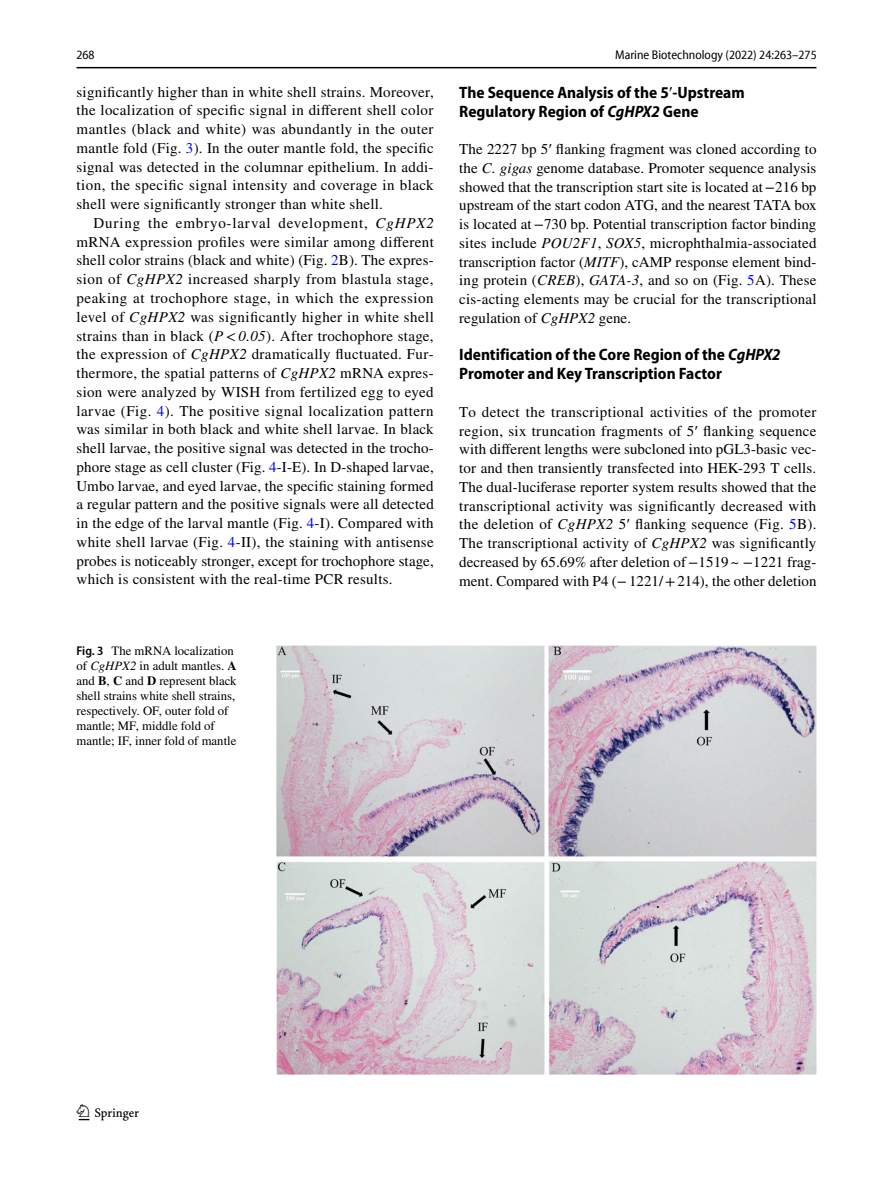
<style>
.page{position:relative;width:893px;height:1187px;background:#fff}
.page>*{position:absolute;margin:0;border:0;box-sizing:border-box;transform-origin:0 0}
.t1{font:22.5px "Springnew Regular 2";color:#000}
.t2{font:700 semi-condensed 16.5px/18.8px "Myriad Pro";color:#000}
.t3{font:15px/18.8px "STIX";letter-spacing:.015em;color:#000;text-align:justify}
.t4{font:12.75px/15px "STIX";color:#000}
.t5{font:semi-condensed 12.75px "Myriad Pro Unic";color:#000}
.s1{color:#00f}
.s2{font-style:italic}
.s3{font-family:"Myriad Pro";font-weight:600;font-stretch:semi-condensed}
.s4{font-weight:700}
.s5{font-family:"Times New Roman";font-weight:400;font-stretch:normal}
.s6{font-family:"Times New Roman"}
</style>
<div class="page">
<hr style="left:77px;top:67px;width:739px;height:1px;background:#000">
<img style="left:276px;top:645px;width:540px;height:428px">
<p class="t5" style="left:77px;top:50px;width:20px">268</p>
<p class="t5" style="left:615px;top:50px;width:203px">Marine Biotechnology (2022) 24:263–275</p>
<p class="t3" style="left:77px;top:83px;width:359px">significantly higher than in white shell strains. Moreover, the localization of specific signal in different shell color mantles (black and white) was abundantly in the outer mantle fold (Fig. <span class="s1">3</span>). In the outer mantle fold, the specific signal was detected in the columnar epithelium. In addi&shy;tion, the specific signal intensity and coverage in black shell were significantly stronger than white shell.</p>
<p class="t3" style="left:77px;top:214px;width:359px;text-indent:17px">During the embryo-larval development, <span class="s2">CgHPX2 </span>mRNA expression profiles were similar among different shell color strains (black and white) (Fig. <span class="s1">2</span>B). The expres&shy;sion of <span class="s2">CgHPX2</span> increased sharply from blastula stage, peaking at trochophore stage, in which the expression level of <span class="s2">CgHPX2</span> was significantly higher in white shell strains than in black (<span class="s2">P</span>&lt;<span class="s2">0.05</span>). After trochophore stage, the expression of <span class="s2">CgHPX2</span> dramatically fluctuated. Fur&shy;thermore, the spatial patterns of <span class="s2">CgHPX2</span> mRNA expres&shy;sion were analyzed by WISH from fertilized egg to eyed larvae (Fig. <span class="s1">4</span>). The positive signal localization pattern was similar in both black and white shell larvae. In black shell larvae, the positive signal was detected in the trocho&shy;phore stage as cell cluster (Fig. <span class="s1">4</span>-I-E). In D-shaped larvae, Umbo larvae, and eyed larvae, the specific staining formed a regular pattern and the positive signals were all detected in the edge of the larval mantle (Fig. <span class="s1">4</span>-I). Compared with white shell larvae (Fig. <span class="s1">4</span>-II), the staining with antisense probes is noticeably stronger, except for trochophore stage, which is consistent with the real-time PCR results.</p>
<p class="t4" style="left:77px;top:644px;width:162px"><span class="s3">Fig. 3</span> The mRNA localization of <span class="s2">CgHPX2</span> in adult mantles. <span class="s4">A </span>and <span class="s4">B</span>, <span class="s4">C</span> and <span class="s4">D</span> represent black shell strains white shell strains, respectively. OF, outer fold of mantle; MF, middle fold of mantle; IF, inner fold of mantle</p>
<p class="t2" style="left:459px;top:83px;width:287px">The Sequence Analysis of the 5<span class="s5">′</span>‑Upstream<br>Regulatory Region of <span class="s2">CgHPX2</span> Gene</p>
<p class="t3" style="left:459px;top:141px;width:359px">The 2227 bp 5<span class="s6">′</span> flanking fragment was cloned according to the <span class="s2">C. gigas</span> genome database. Promoter sequence analysis showed that the transcription start site is located at−216 bp upstream of the start codon ATG, and the nearest TATA box is located at−730 bp. Potential transcription factor binding sites include <span class="s2">POU2F1</span>, <span class="s2">SOX5</span>, microphthalmia-associated transcription factor (<span class="s2">MITF</span>), cAMP response element bind&shy;ing protein (<span class="s2">CREB</span>), <span class="s2">GATA-3</span>, and so on (Fig. <span class="s1">5</span>A). These cis-acting elements may be crucial for the transcriptional regulation of <span class="s2">CgHPX2</span> gene.</p>
<p class="t2" style="left:459px;top:346px;width:323px">Identification of the Core Region of the <span class="s2">CgHPX2<br></span>Promoter and Key Transcription Factor</p>
<p class="t3" style="left:459px;top:403px;width:359px">To detect the transcriptional activities of the promoter region, six truncation fragments of 5<span class="s6">′</span> flanking sequence with different lengths were subcloned into pGL3-basic vec&shy;tor and then transiently transfected into HEK-293 T cells.<br>The dual-luciferase reporter system results showed that the transcriptional activity was significantly decreased with the deletion of <span class="s2">CgHPX2</span> 5<span class="s6">′</span> flanking sequence (Fig. <span class="s1">5</span>B).<br>The transcriptional activity of <span class="s2">CgHPX2</span> was significantly decreased by 65.69% after deletion of−1519~ −1221 frag&shy;ment. Compared with P4 (−1221/+214), the other deletion</p>
<h1 class="t1" style="left:79px;top:1104px;width:62px">1 3</h1>
</div>
